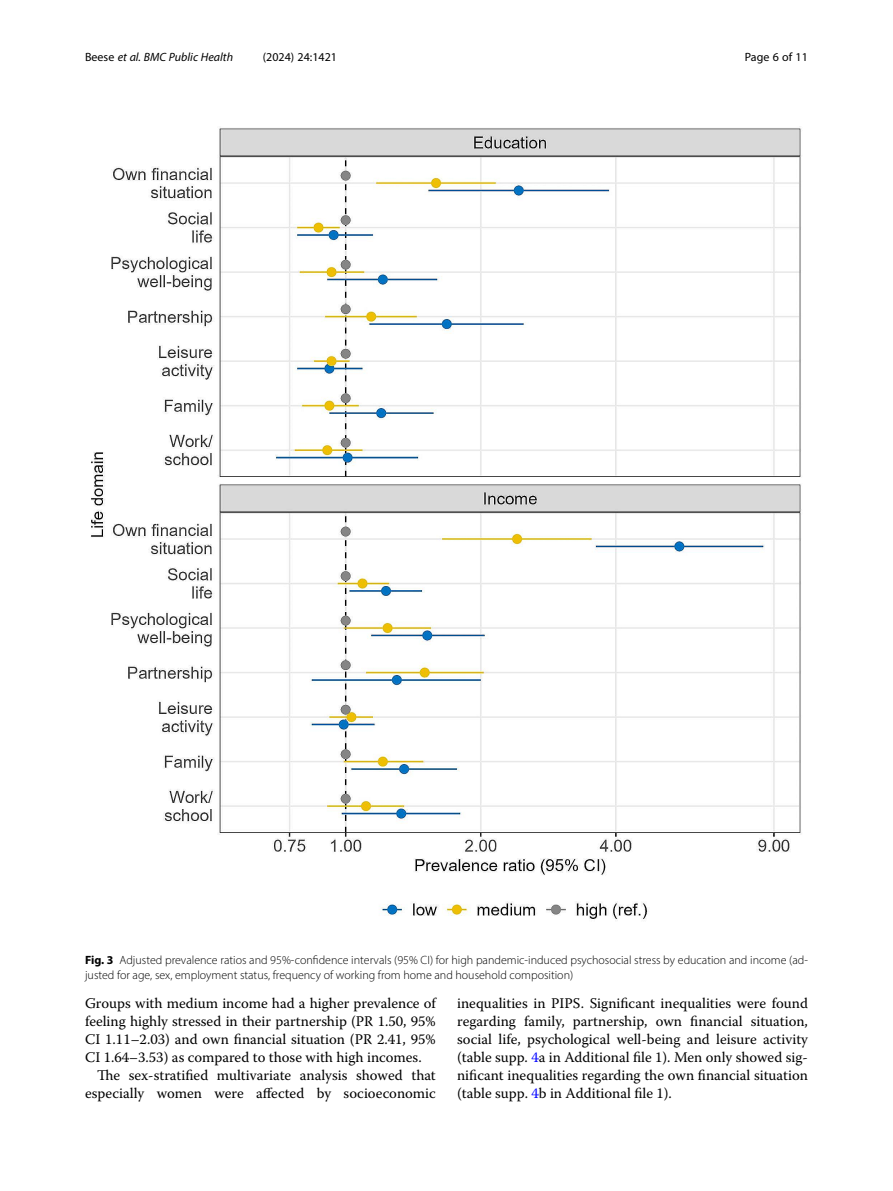
<style>
.page{position:relative;width:893px;height:1191px;background:#fff}
.page>*{position:absolute;margin:0;border:0;box-sizing:border-box;transform-origin:0 0}
.Body_Text_Indent{font:14.7px/18px "Warnock Pro";color:#000;text-align:right}
.Body_Text{font:14.7px/18px "Warnock Pro";color:#000;text-align:justify}
.Figure_Caption{font:300 12px/15px "Myriad Pro";color:#000}
.t1{font:italic 12px "Myriad Pro";color:#000}
.t2{font:12px "Myriad Pro";color:#000}
.s1{font-style:normal}
.s2{font-weight:700}
.s3{color:#00f}
</style>
<div class="page">
<img style="left:91px;top:128px;width:711px;height:792px">
<p class="t1" style="left:85px;top:50px;width:150px"><span class="s1">Beese</span> et al. BMC Public Health</p>
<p class="t2" style="left:263px;top:50px;width:76px">(2024) 24:1421</p>
<p class="t2" style="left:745px;top:50px;width:65px">Page 6 of 11</p>
<p class="Figure_Caption" style="left:85px;top:952px;width:724px"><span class="s2">Fig. 3</span> Adjusted prevalence ratios and 95%-confidence intervals (95% CI) for high pandemic-induced psychosocial stress by education and income (ad&shy;justed for age, sex, employment status, frequency of working from home and household composition)</p>
<p class="Body_Text" style="left:85px;top:994px;width:352px">Groups with medium income had a higher prevalence of feeling highly stressed in their partnership (PR 1.50, 95% CI 1.11–2.03) and own financial situation (PR 2.41, 95% CI 1.64–3.53) as compared to those with high incomes.</p>
<p class="Body_Text_Indent" style="left:85px;top:1066px;width:352px">The sex-stratified multivariate analysis showed that especially women were affected by socioeconomic</p>
<p class="Body_Text_Indent" style="left:457px;top:994px;width:352px;text-align:justify">inequalities in PIPS. Significant inequalities were found regarding family, partnership, own financial situation, social life, psychological well-being and leisure activity (table supp. <span class="s3">4</span>a in Additional file 1). Men only showed sig&shy;nificant inequalities regarding the own financial situation (table supp. <span class="s3">4</span>b in Additional file 1).</p>
</div>
